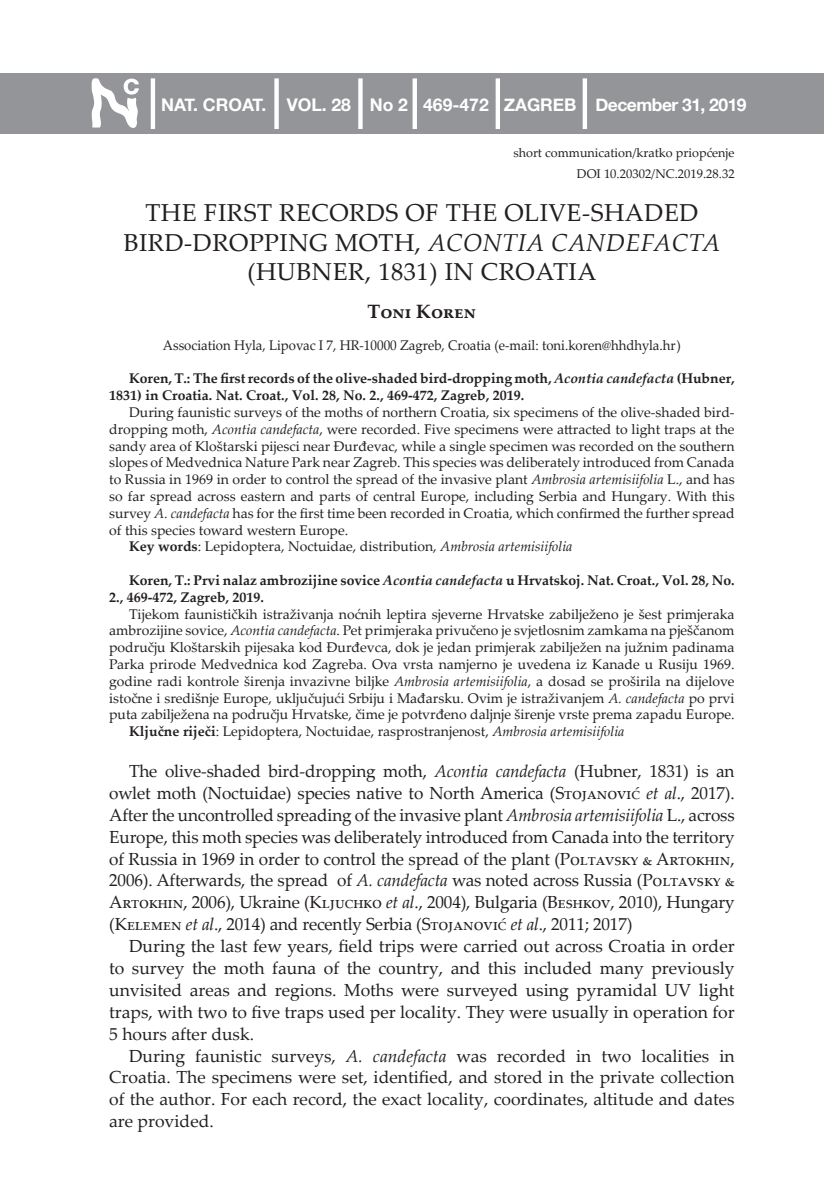
<style>
.page{position:relative;width:824px;height:1191px;background:#fff}
.page>*{position:absolute;margin:0;border:0;box-sizing:border-box;transform-origin:0 0}
.t1{font:24.5px/29.4px "Palatino Linotype";letter-spacing:.02em;color:#231f20;text-align:center}
.t2{font:700 19.25px "Palatino Linotype";color:#231f20}
.t3{font:17.5px/21.9px "Palatino Linotype";color:#231f20;text-align:justify}
.t4{font:700 17.5px "Helvetica Neue";color:#fff}
.t5{font:700 17.5px "Helvetica Neue";letter-spacing:-.03em;color:#fff}
.t6{font:14px/16.8px "Palatino Linotype";color:#231f20;text-align:justify}
.t7{font:700 14px/16.8px "Palatino Linotype";color:#231f20}
.t8{font:14px "Palatino Linotype";color:#231f20;scale:.94 1}
.t9{font:12.6px "Palatino Linotype";color:#231f20}
.s1{font-style:italic}
.s2{font-weight:700}
</style>
<div class="page">
<div style="left:0;top:73px;width:823px;height:61px;background:#939598"></div>
<svg style="left:92px;top:78px;width:47px;height:50px"></svg>
<hr style="left:151px;top:78px;width:4px;height:51px;background:#fff">
<div style="left:274px;top:78px;width:5px;height:51px;background:#fff"></div>
<svg style="left:358px;top:78px;width:4px;height:51px"></svg>
<div style="left:412px;top:78px;width:5px;height:51px;background:#fff"></div>
<div style="left:495px;top:78px;width:5px;height:51px;background:#fff"></div>
<div style="left:582px;top:78px;width:5px;height:51px;background:#fff"></div>
<p class="t4" style="left:161px;top:91px;width:107px">NAT. CROAT.</p>
<p class="t4" style="left:287px;top:91px;width:66px">VOL. 28</p>
<p class="t4" style="left:369px;top:91px;width:40px">No 2</p>
<p class="t4" style="left:423px;top:91px;width:67px">469-472</p>
<p class="t4" style="left:503px;top:91px;width:74px">ZAGREB</p>
<p class="t5" style="left:595px;top:91px;width:153px">December 31, 2019</p>
<p class="t9" style="left:513px;top:144px;width:223px">short communication/kratko priopćenje</p>
<p class="t9" style="left:577px;top:165px;width:159px">DOI 10.20302/NC.2019.28.32</p>
<p class="t1" style="left:124px;top:197px;width:598px">THE FIRST RECORDS OF THE OLIVE-SHADED<br>BIRD-DROPPING MOTH, <span class="s1">ACONTIA CANDEFACTA </span>(HUBNER, 1831) IN CROATIA</p>
<p class="t2" style="left:367px;top:298px;width:110px">Toni Koren</p>
<p class="t8" style="left:163px;top:335px;width:552px">Association Hyla, Lipovac I 7, HR-10000 Zagreb, Croatia (e-mail: toni.koren@hhdhyla.hr)</p>
<p class="t7" style="left:109px;top:370px;width:627px;text-indent:20px">Koren, T.: The first records of the olive-shaded bird-dropping moth, <span class="s1">Acontia candefacta</span> (Hubner,<br>1831) in Croatia. Nat. Croat., Vol. 28, No. 2., 469-472, Zagreb, 2019.</p>
<p class="t6" style="left:109px;top:403px;width:627px;text-indent:20px">During faunistic surveys of the moths of northern Croatia, six specimens of the olive-shaded bird&shy;dropping moth, <span class="s1">Acontia candefacta</span>, were recorded. Five specimens were attracted to light traps at the sandy area of Kloštarski pijesci near Đurđevac, while a single specimen was recorded on the southern slopes of Medvednica Nature Park near Zagreb. This species was deliberately introduced from Canada to Russia in 1969 in order to control the spread of the invasive plant <span class="s1">Ambrosia artemisiifolia</span> L., and has so far spread across eastern and parts of central Europe, including Serbia and Hungary. With this survey <span class="s1">A. candefacta</span> has for the first time been recorded in Croatia, which confirmed the further spread of this species toward western Europe.</p>
<p class="t6" style="left:129px;top:537px;width:445px"><span class="s2">Key words</span>: Lepidoptera, Noctuidae, distribution, <span class="s1">Ambrosia artemisiifolia</span></p>
<p class="t7" style="left:109px;top:571px;width:627px;text-indent:20px">Koren, T.: Prvi nalaz ambrozijine sovice <span class="s1">Acontia candefacta</span> u Hrvatskoj. Nat. Croat., Vol. 28, No.<br>2., 469-472, Zagreb, 2019.</p>
<p class="t6" style="left:109px;top:605px;width:627px;text-indent:20px">Tijekom faunističkih istraživanja noćnih leptira sjeverne Hrvatske zabilježeno je šest primjeraka ambrozijine sovice, <span class="s1">Acontia candefacta</span>. Pet primjeraka privučeno je svjetlosnim zamkama na pješčanom području Kloštarskih pijesaka kod Đurđevca, dok je jedan primjerak zabilježen na južnim padinama Parka prirode Medvednica kod Zagreba. Ova vrsta namjerno je uvedena iz Kanade u Rusiju 1969. godine radi kontrole širenja invazivne biljke <span class="s1">Ambrosia artemisiifolia</span>, a dosad se proširila na dijelove istočne i središnje Europe, uključujući Srbiju i Mađarsku. Ovim je istraživanjem <span class="s1">A. candefacta</span> po prvi puta zabilježena na području Hrvatske, čime je potvrđeno daljnje širenje vrste prema zapadu Europe.</p>
<p class="t6" style="left:129px;top:722px;width:497px"><span class="s2">Ključne riječi</span>: Lepidoptera, Noctuidae, rasprostranjenost, <span class="s1">Ambrosia artemisiifolia</span></p>
<p class="t3" style="left:109px;top:759px;width:627px;text-indent:20px">The olive-shaded bird-dropping moth, <span class="s1">Acontia candefacta</span> (Hubner, 1831) is an owlet moth (Noctuidae) species native to North America (Stojanović <span class="s1">et al</span>., 2017).<br>After the uncontrolled spreading of the invasive plant <span class="s1">Ambrosia artemisiifolia</span> L., across Europe, this moth species was deliberately introduced from Canada into the territory of Russia in 1969 in order to control the spread of the plant (Poltavsky &amp; Artokhin, 2006). Afterwards, the spread of <span class="s1">A. candefacta</span> was noted across Russia (Poltavsky &amp; Artokhin, 2006), Ukraine (Kljuchko <span class="s1">et al</span>., 2004), Bulgaria (Beshkov, 2010), Hungary (Kelemen <span class="s1">et al</span>., 2014) and recently Serbia (Stojanović <span class="s1">et al</span>., 2011; 2017)</p>
<p class="t3" style="left:109px;top:934px;width:627px;text-indent:20px">During the last few years, field trips were carried out across Croatia in order to survey the moth fauna of the country, and this included many previously unvisited areas and regions. Moths were surveyed using pyramidal UV light traps, with two to five traps used per locality. They were usually in operation for 5 hours after dusk.</p>
<p class="t3" style="left:109px;top:1044px;width:627px;text-indent:20px">During faunistic surveys, <span class="s1">A. candefacta</span> was recorded in two localities in Croatia. The specimens were set, identified, and stored in the private collection of the author. For each record, the exact locality, coordinates, altitude and dates are provided.</p>
</div>
